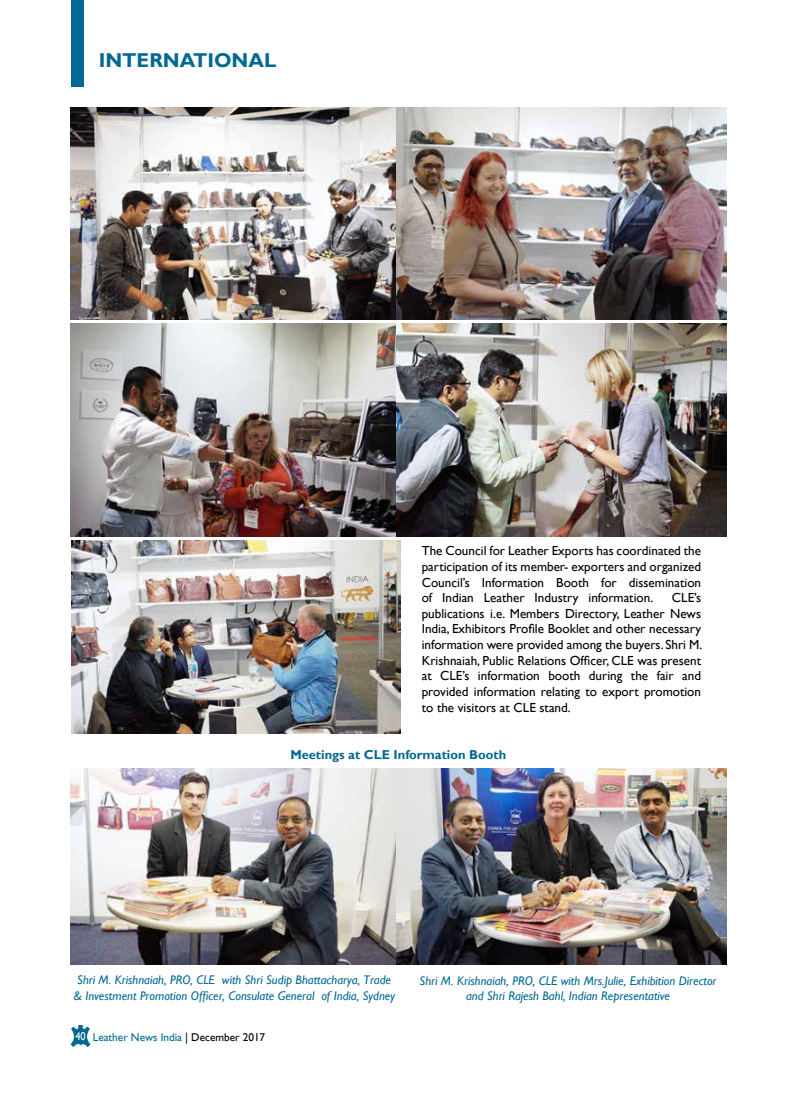
<style>
.page{position:relative;width:797px;height:1106px;background:#fff}
.page>*{position:absolute;margin:0;border:0;box-sizing:border-box;transform-origin:0 0}
.t1{font:700 20px "Gill Sans";color:#006991}
.t2{font:13.12px/15.6px "Gill Sans";color:#000;text-align:justify}
.t3{font:700 12.88px "Gill Sans";color:#006991}
.t4{font:italic 12.5px/15.6px "Gill Sans";color:#006991;text-align:center}
.t5{font:11.25px "Gill Sans";color:#006991}
.s1{font-size:11.5px;color:#fff}
.s2{color:#000}
</style>
<div class="page">
<svg style="left:70px;top:1024px;width:21px;height:23px"></svg>
<img style="left:71px;top:107px;width:655px;height:213px">
<img style="left:71px;top:323px;width:655px;height:213px">
<img style="left:71px;top:768px;width:655px;height:196px">
<img style="left:71px;top:540px;width:329px;height:193px">
<div style="left:71px;top:0;width:12px;height:86px;background:#006991"></div>
<h1 class="t1" style="left:99px;top:49px;width:96px">INTERNational</h1>
<p class="t2" style="left:421px;top:543px;width:281px">The Council for Leather Exports has coordinated the participation of its member- exporters and organized Council’s Information Booth for dissemination of Indian Leather Industry information.</p>
<p class="t2" style="left:421px;top:590px;width:282px;text-indent:250px">CLE’s publications i.e. Members Directory, Leather News India, Exhibitors Profile Booklet and other necessary information were provided among the buyers. Shri M.<br>Krishnaiah, Public Relations Officer, CLE was present at CLE’s information booth during the fair and provided information relating to export promotion to the visitors at CLE stand.</p>
<p class="t3" style="left:290px;top:746px;width:217px">Meetings at CLE Information Booth</p>
<p class="t4" style="left:73px;top:972px;width:323px">Shri M. Krishnaiah, PRO, CLE with Shri Sudip Bhattacharya, Trade &amp; Investment Promotion Officer, Consulate General of India, Sydney</p>
<p class="t4" style="left:419px;top:972px;width:298px">Shri M. Krishnaiah, PRO, CLE with Mrs.Julie, Exhibition Director and Shri Rajesh Bahl, Indian Representative</p>
<p class="t5" style="left:75px;top:1030px;width:191px"><span class="s1">40</span> Leather News India <span class="s2">| December 2017</span></p>
</div>
